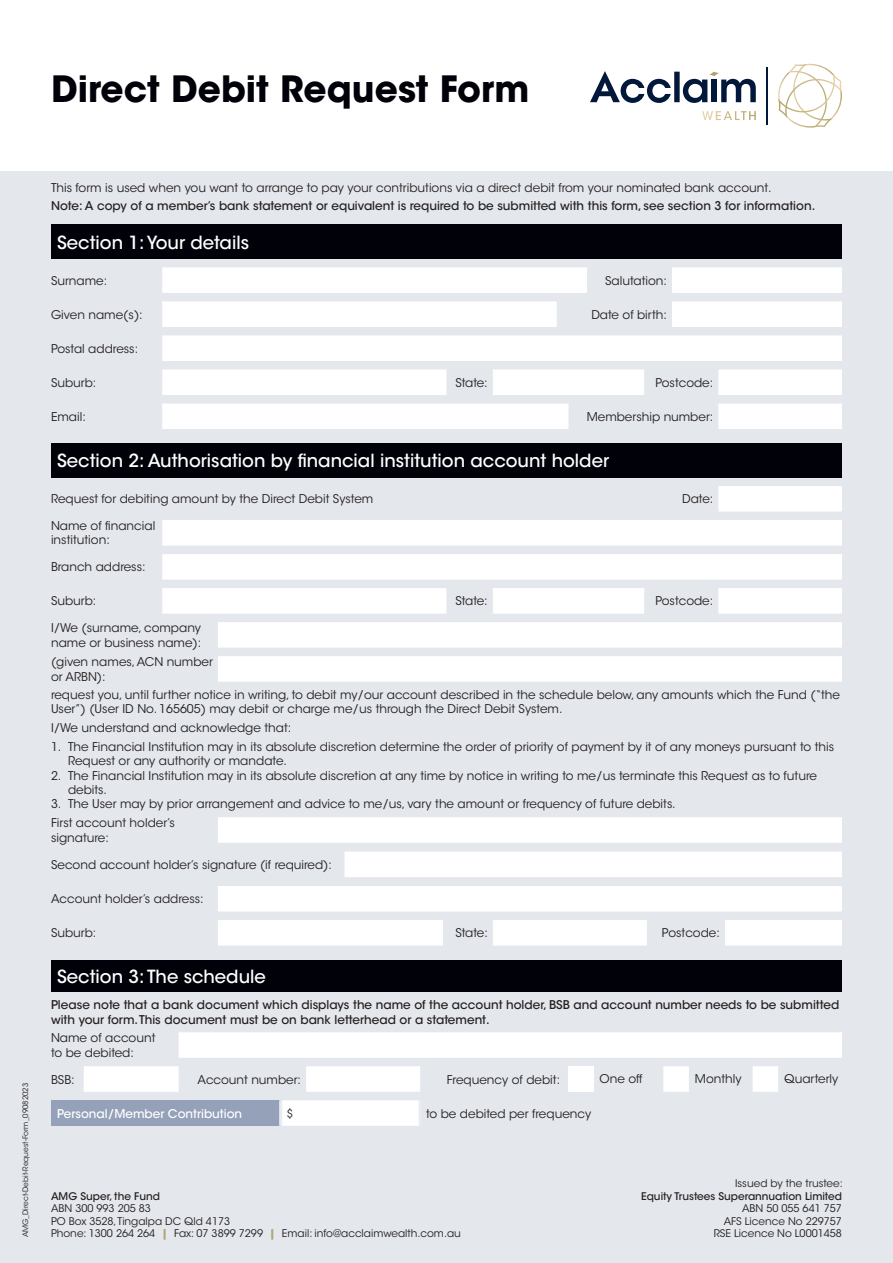
<style>
.page{position:relative;width:893px;height:1263px;background:#e4e7ec}
.page>*{position:absolute;margin:0;border:0;box-sizing:border-box;transform-origin:0 0}
.Heading{font:700 36px "ITC Avant Garde Std";color:#000109}
.Subheading{font:500 18px "ITC Avant Garde Std";color:#fff}
.t1{font:12px/14.4px "ITC Avant Garde Std";color:#231f20}
.t2{font:500 12px/14.4px "ITC Avant Garde Std";color:#231f20}
.t3{font:500 12px "ITC Avant Garde Std";color:#fff}
.t4{font:10.5px "ITC Avant Garde Std";color:#231f20}
.t5{font:500 10.5px "ITC Avant Garde Std";color:#231f20}
.t6{font:7.5px "ITC Avant Garde Std";color:#231f20}
.s1{font-weight:700;color:#b1a373}
</style>
<div class="page">
<div style="left:51px;top:225px;width:791px;height:34px;background:#000109"></div>
<svg style="left:162px;top:267px;width:680px;height:26px;fill:#fff"></svg>
<svg style="left:162px;top:301px;width:680px;height:128px;fill:#fff"></svg>
<div style="left:51px;top:443px;width:791px;height:34px;background:#000109"></div>
<svg style="left:162px;top:486px;width:680px;height:94px;fill:#fff"></svg>
<svg style="left:162px;top:588px;width:680px;height:357px"></svg>
<div style="left:51px;top:960px;width:791px;height:32px;background:#000109"></div>
<svg style="left:84px;top:1032px;width:758px;height:94px"></svg>
<div style="left:51px;top:1100px;width:230px;height:26px;background:#94a1b9"></div>
<hr style="left:279px;top:1100px;width:3px;height:26px;background:#e8ebf1">
<hr style="left:419px;top:1100px;width:3px;height:26px;background:#e8ebf1">
<div style="left:568px;top:1066px;width:26px;height:26px;background:#fff"></div>
<div style="left:0;top:0;width:893px;height:170px;background:#fff"></div>
<svg style="left:702px;top:111px;width:54px;height:9px"></svg>
<svg style="left:590px;top:71px;width:166px;height:32px"></svg>
<hr style="left:766px;top:67px;width:2px;height:58px;background:#02183a">
<svg style="left:778px;top:64px;width:64px;height:64px"></svg>
<p class="Heading" style="left:51px;top:66px;width:480px">Direct Debit Request Form</p>
<p class="t6" style="left:21px;top:1237px;width:156px;rotate:-90deg">AMG_Direct-Debit-Request-Form_09082023</p>
<p class="t1" style="left:51px;top:180px;width:722px">This form is used when you want to arrange to pay your contributions via a direct debit from your nominated bank account.</p>
<p class="t2" style="left:51px;top:199px;width:766px">Note: A copy of a member’s bank statement or equivalent is required to be submitted with this form, see section 3 for information.</p>
<p class="Subheading" style="left:57px;top:231px;width:194px">Section 1: Your details</p>
<p class="t1" style="left:51px;top:273px;width:58px">Surname:</p>
<p class="t1" style="left:605px;top:273px;width:63px">Salutation:</p>
<p class="t1" style="left:51px;top:307px;width:93px">Given name(s):</p>
<p class="t1" style="left:591px;top:307px;width:77px">Date of birth:</p>
<p class="t1" style="left:51px;top:341px;width:89px">Postal address:</p>
<p class="t1" style="left:51px;top:375px;width:47px">Suburb:</p>
<p class="t1" style="left:455px;top:375px;width:34px">State:</p>
<p class="t1" style="left:655px;top:375px;width:59px">Postcode:</p>
<p class="t1" style="left:51px;top:409px;width:36px">Email:</p>
<p class="t1" style="left:587px;top:409px;width:128px">Membership number:</p>
<p class="Subheading" style="left:57px;top:449px;width:554px">Section 2: Authorisation by financial institution account holder</p>
<p class="t1" style="left:51px;top:492px;width:324px">Request for debiting amount by the Direct Debit System</p>
<p class="t1" style="left:682px;top:492px;width:33px">Date:</p>
<p class="t1" style="left:51px;top:519px;width:106px">Name of financial institution:</p>
<p class="t1" style="left:51px;top:560px;width:96px">Branch address:</p>
<p class="t1" style="left:51px;top:594px;width:47px">Suburb:</p>
<p class="t1" style="left:455px;top:594px;width:34px">State:</p>
<p class="t1" style="left:655px;top:594px;width:59px">Postcode:</p>
<p class="t1" style="left:51px;top:621px;width:152px">I/We (surname, company name or business name):</p>
<p class="t1" style="left:51px;top:655px;width:163px">(given names, ACN number or ARBN):</p>
<p class="t1" style="left:51px;top:688px;width:790px">request you, until further notice in writing, to debit my/our account described in the schedule below, any amounts which the Fund (“the<br>User”) (User ID No. 165605) may debit or charge me/us through the Direct Debit System.</p>
<p class="t1" style="left:51px;top:721px;width:242px">I/We understand and acknowledge that:</p>
<p class="t1" style="left:68px;top:739px;width:768px;text-indent:-17px">1. The Financial Institution may in its absolute discretion determine the order of priority of payment by it of any moneys pursuant to this<br>Request or any authority or mandate.</p>
<p class="t1" style="left:68px;top:768px;width:750px;text-indent:-17px">2. The Financial Institution may in its absolute discretion at any time by notice in writing to me/us terminate this Request as to future debits.</p>
<p class="t1" style="left:51px;top:797px;width:626px">3. The User may by prior arrangement and advice to me/us, vary the amount or frequency of future debits.</p>
<p class="t1" style="left:51px;top:816px;width:125px">First account holder’s signature:</p>
<p class="t1" style="left:51px;top:857px;width:282px">Second account holder’s signature (if required):</p>
<p class="t1" style="left:51px;top:892px;width:154px">Account holder’s address:</p>
<p class="t1" style="left:51px;top:926px;width:47px">Suburb:</p>
<p class="t1" style="left:455px;top:926px;width:34px">State:</p>
<p class="t1" style="left:662px;top:926px;width:59px">Postcode:</p>
<p class="Subheading" style="left:57px;top:965px;width:210px">Section 3: The schedule</p>
<p class="t2" style="left:51px;top:998px;width:790px">Please note that a bank document which displays the name of the account holder, BSB and account number needs to be submitted with your form. This document must be on bank letterhead or a statement.</p>
<p class="t1" style="left:51px;top:1031px;width:106px">Name of account</p>
<p class="t1" style="left:51px;top:1045px;width:84px">to be debited:</p>
<p class="t1" style="left:51px;top:1072px;width:25px">BSB:</p>
<p class="t1" style="left:197px;top:1072px;width:105px">Account number:</p>
<p class="t1" style="left:447px;top:1072px;width:115px">Frequency of debit:</p>
<p class="t1" style="left:600px;top:1072px;width:44px">One off</p>
<p class="t1" style="left:695px;top:1072px;width:48px">Monthly</p>
<p class="t1" style="left:784px;top:1072px;width:56px">Quarterly</p>
<p class="t3" style="left:57px;top:1106px;width:187px">Personal/Member Contribution</p>
<p class="t1" style="left:287px;top:1106px;width:8px">$</p>
<p class="t1" style="left:426px;top:1106px;width:167px">to be debited per frequency</p>
<p class="t5" style="left:51px;top:1189px;width:110px">AMG Super, the Fund</p>
<p class="t4" style="left:51px;top:1202px;width:101px">ABN 300 993 205 83</p>
<p class="t4" style="left:51px;top:1215px;width:181px">PO Box 3528, Tingalpa DC Qld 4173</p>
<p class="t4" style="left:51px;top:1227px;width:411px">Phone: 1300 264 264 <span class="s1">|</span> Fax: 07 3899 7299 <span class="s1">|</span> Email: info@acclaimwealth.com.au</p>
<p class="t4" style="left:735px;top:1177px;width:109px">Issued by the trustee:</p>
<p class="t5" style="left:641px;top:1189px;width:202px">Equity Trustees Superannuation Limited</p>
<p class="t4" style="left:742px;top:1202px;width:101px">ABN 50 055 641 757</p>
<p class="t4" style="left:724px;top:1215px;width:120px">AFS Licence No 229757</p>
<p class="t4" style="left:714px;top:1227px;width:130px">RSE Licence No L0001458</p>
<p class="t4" style="left:810px;top:1227px;width:59px">Page 1 of 2</p>
</div>
